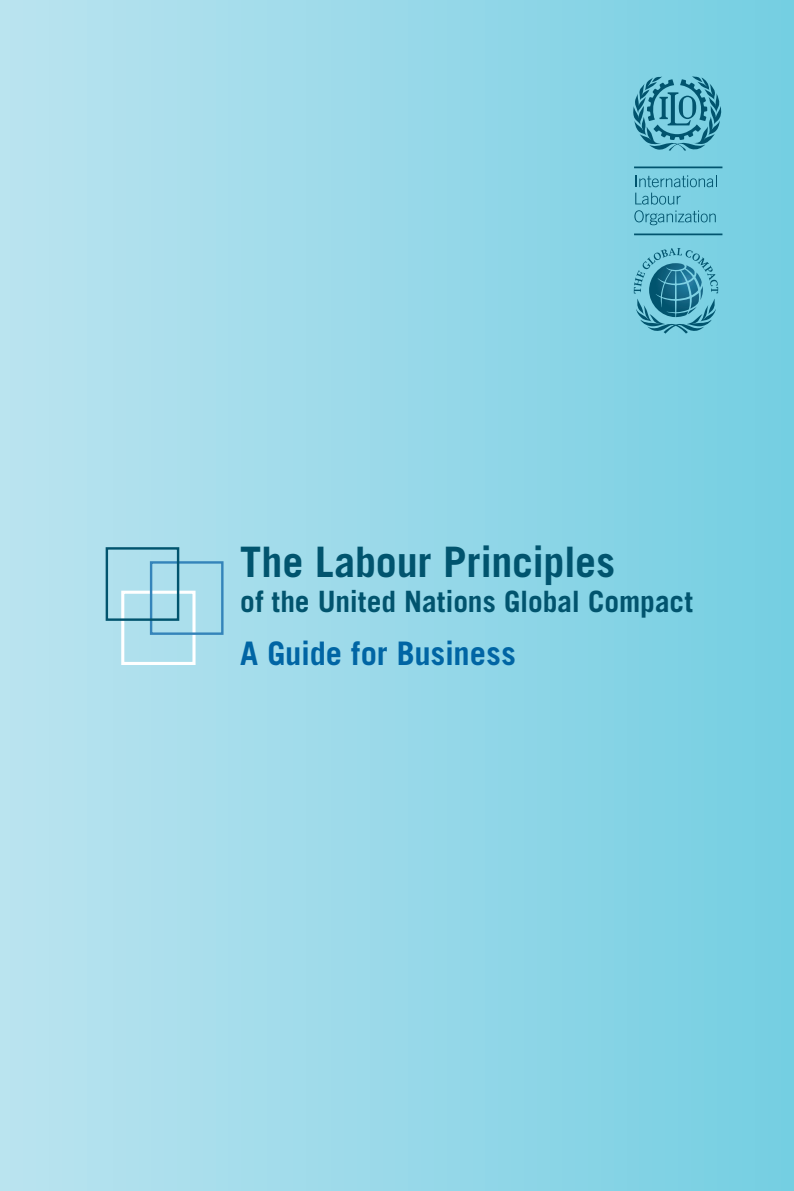
<style>
.page{position:relative;width:794px;height:1191px;background:#fff}
.page>*{position:absolute;margin:0;border:0;box-sizing:border-box;transform-origin:0 0}
.t1{font:700 42px "Trade Gothic LT Std";letter-spacing:-.005em;color:#01546e}
.t2{font:700 32.38px "Trade Gothic LT Std";letter-spacing:-.005em;color:#0065a4}
.t3{font:700 29.4px "Trade Gothic LT Std";color:#01546e}
</style>
<div class="page">
<div style="left:0;top:0;width:794px;height:1191px;background:linear-gradient(to right,#bbe4f0,#75cee2)"></div>
<hr style="left:634px;top:166px;width:88px;height:2px;background:#01546e">
<hr style="left:634px;top:233px;width:88px;height:2px;background:#01546e">
<svg style="left:635px;top:175px;width:81px;height:12px"></svg>
<svg style="left:634px;top:193px;width:82px;height:32px;background:#6dc0d3"></svg>
<svg style="left:633px;top:76px;width:89px;height:76px;background:#55a8bd"></svg>
<svg style="left:634px;top:248px;width:84px;height:86px;background:#53a6bc"></svg>
<div style="left:121px;top:590px;width:74px;height:75px;border:3px solid #fff"></div>
<div style="left:150px;top:561px;width:73px;height:74px;border:2px solid #3484ba"></div>
<div style="left:106px;top:547px;width:73px;height:74px;border:2px solid #01546e"></div>
<p class="t1" style="left:240px;top:536px;width:376px">The Labour Principles</p>
<p class="t3" style="left:240px;top:584px;width:454px">of the United Nations Global Compact</p>
<p class="t2" style="left:240px;top:633px;width:277px">A Guide for Business</p>
</div>
